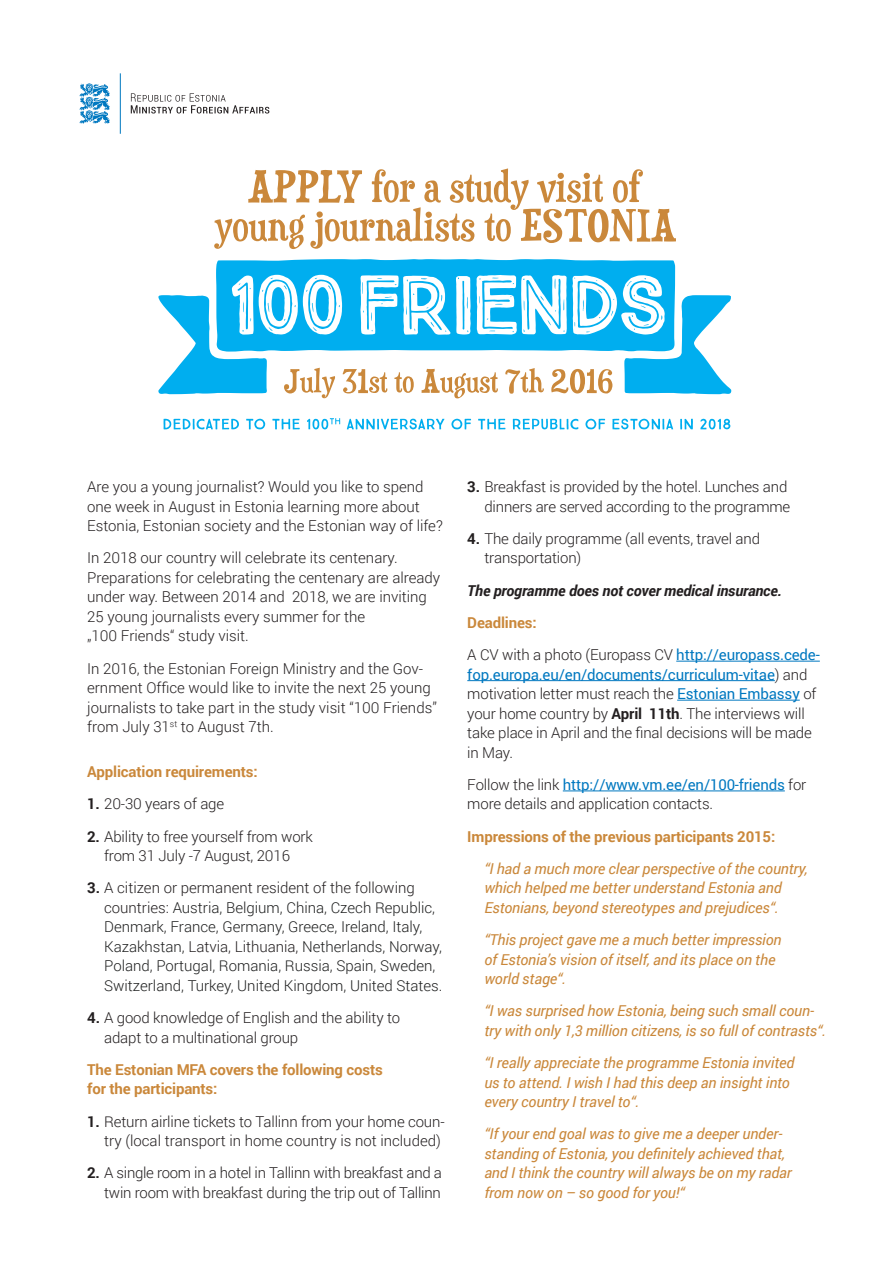
<style>
.page{position:relative;width:893px;height:1263px;background:#fff}
.page>*{position:absolute;margin:0;border:0;box-sizing:border-box;transform-origin:0 0}
.t1{font:300 15px/19.5px "Roboto";letter-spacing:-.01em;color:#231f20}
.t2{font:italic 15px/19.5px "Roboto";letter-spacing:-.01em;color:#ca883b}
.t3{font:300 15px/19.5px "Roboto";color:#1f2020}
.t4{font:700 15px/19.5px "Roboto";letter-spacing:-.01em;color:#ca883b}
.t5{font:italic 700 15px "Roboto";letter-spacing:-.01em;color:#231f20}
.s1{font-weight:700}
.s2{font-weight:700;color:#231f20}
.s3{color:#231f20}
.s4{font-weight:700;color:#ca883b}
.s5{font-weight:400;color:#0078c0}
</style>
<div class="page">
<svg style="left:158px;top:259px;width:573px;height:135px;fill:#00aeef"></svg>
<svg style="left:284px;top:368px;width:328px;height:30px"></svg>
<svg style="left:164px;top:418px;width:566px;height:11px"></svg>
<svg style="left:232px;top:275px;width:433px;height:60px"></svg>
<hr style="left:676px;top:661px;width:144px;height:1px;background:#0078c0">
<hr style="left:467px;top:680px;width:308px;height:1px;background:#0078c0">
<hr style="left:677px;top:700px;width:123px;height:1px;background:#0078c0">
<hr style="left:563px;top:790px;width:222px;height:1px;background:#0078c0">
<svg style="left:80px;top:73px;width:41px;height:61px"></svg>
<svg style="left:131px;top:93px;width:138px;height:21px"></svg>
<svg style="left:214px;top:168px;width:462px;height:81px"></svg>
<p class="t1" style="left:87px;top:476px;width:357px">Are you a young journalist? Would you like to spend one week in August in Estonia learning more about<br>Estonia, Estonian society and the Estonian way of life?</p>
<p class="t1" style="left:87px;top:548px;width:355px">In 2018 our country will celebrate its centenary.<br>Preparations for celebrating the centenary are already under way. Between 2014 and 2018, we are inviting 25 young journalists every summer for the<br>„100 Friends“ study visit.</p>
<p class="t1" style="left:87px;top:658px;width:351px">In 2016, the Estonian Foreign Ministry and the Gov&shy;ernment Office would like to invite the next 25 young journalists to take part in the study visit “100 Friends” from July 31<sup>st</sup> to August 7th.</p>
<p class="t4" style="left:87px;top:761px;width:172px">Application requirements:</p>
<p class="t1" style="left:87px;top:794px;width:139px"><span class="s1">1.</span> 20-30 years of age</p>
<p class="t1" style="left:87px;top:826px;width:227px;text-align:center"><span class="s1">2.</span> Ability to free yourself from work from 31 July -7 August, 2016</p>
<p class="t3" style="left:104px;top:878px;width:340px;text-indent:-17px"><span class="s2">3.</span> <span class="s3">A citizen or permanent resident of the following countries:</span> Austria, Belgium, China, Czech Republic, Denmark, France, Germany, Greece, Ireland, Italy, Kazakhstan, <span class="s3">Latvia, Lithuania,</span> Netherlands, Norway, Poland, Portugal, Romania, Russia, Spain, Sweden, Switzerland, Turkey, United Kingdom, United States.</p>
<p class="t1" style="left:104px;top:1007px;width:297px;text-indent:-17px"><span class="s1">4.</span> A good knowledge of English and the ability to adapt to a multinational group</p>
<p class="t4" style="left:87px;top:1059px;width:297px">The Estonian MFA covers the following costs for the participants:</p>
<p class="t1" style="left:87px;top:1111px;width:359px;text-align:right"><span class="s1">1.</span> Return airline tickets to Tallinn from your home coun&shy;try (local transport in home country is not included)</p>
<p class="t1" style="left:87px;top:1163px;width:356px;text-align:right"><span class="s1">2.</span> A single room in a hotel in Tallinn with breakfast and a twin room with breakfast during the trip out of Tallinn</p>
<p class="t1" style="left:467px;top:476px;width:325px;text-align:right"><span class="s1">3.</span> Breakfast is provided by the hotel. Lunches and dinners are served according to the programme</p>
<p class="t1" style="left:484px;top:528px;width:277px;text-indent:-17px"><span class="s1">4.</span> The daily programme (all events, travel and transportation)</p>
<p class="t5" style="left:467px;top:580px;width:316px">The programme does not cover medical insurance.</p>
<p class="t1" style="left:467px;top:606px;width:354px;line-height:32.2px"><span class="s4">Deadlines:<br></span>A CV with a photo (Europass CV <span class="s5">http://europass.cede-</span></p>
<p class="t1" style="left:467px;top:664px;width:351px"><span class="s5">fop.europa.eu/en/documents/curriculum-vitae</span>) and motivation letter must reach the <span class="s5">Estonian Embassy</span> of your home country by <span class="s1">April 11th</span>. The interviews will take place in April and the final decisions will be made in May.</p>
<p class="t1" style="left:467px;top:774px;width:341px">Follow the link <span class="s5">http://www.vm.ee/en/100-friends</span> for more details and application contacts.</p>
<p class="t4" style="left:467px;top:826px;width:310px">Impressions of the previous participants 2015:</p>
<p class="t2" style="left:484px;top:858px;width:325px">“I had a much more clear perspective of the country, which helped me better understand Estonia and<br>Estonians, beyond stereotypes and prejudices“.</p>
<p class="t2" style="left:484px;top:929px;width:299px">“This project gave me a much better impression of Estonia’s vision of itself, and its place on the world stage“.</p>
<p class="t2" style="left:484px;top:1001px;width:343px">“I was surprised how Estonia, being such small coun&shy;try with only 1,3 million citizens, is so full of contrasts“.</p>
<p class="t2" style="left:484px;top:1052px;width:312px">“I really appreciate the programme Estonia invited us to attend. I wish I had this deep an insight into every country I travel to“.</p>
<p class="t2" style="left:484px;top:1124px;width:309px">“If your end goal was to give me a deeper under&shy;standing of Estonia, you definitely achieved that, and I think the country will always be on my radar from now on – so good for you!“</p>
</div>
